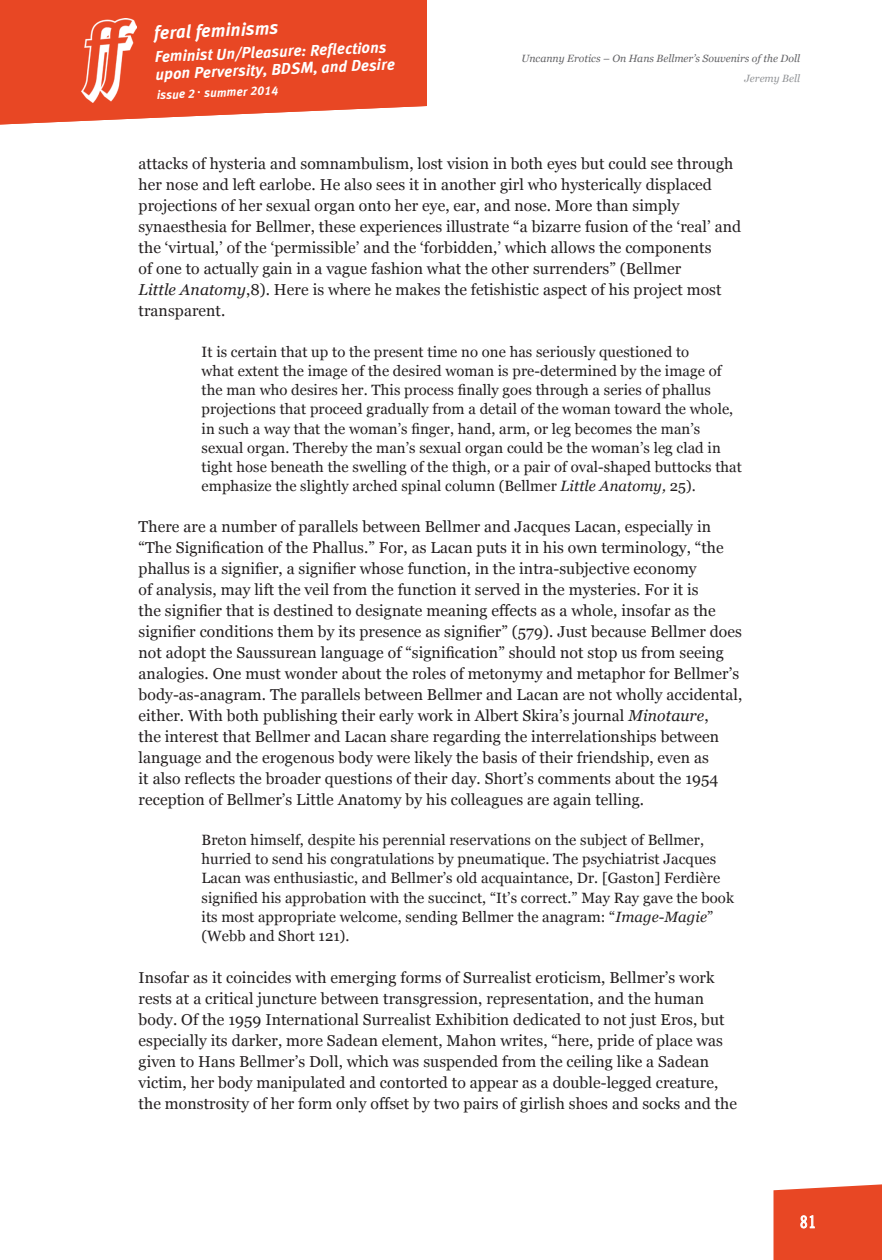
<style>
.page{position:relative;width:882px;height:1260px;background:#fff}
.page>*{position:absolute;margin:0;border:0;box-sizing:border-box;transform-origin:0 0}
.t1{font:italic 18.38px "Meta Bold Lf";color:#fff}
.t2{font:16.62px "Trade Gothic Cond Eighteen";color:#fff}
.Article_-_Text{font:15.75px/21px "Georgia";letter-spacing:.005em;color:#231f20}
.t3{font:italic 15.75px "Meta Bold Lf";color:#fff}
.Article_-_in_text_ci{font:14.88px/19.2px "Georgia";letter-spacing:.005em;color:#231f20}
.t4{font:italic 12.25px "Meta Bold Lf";color:#fff}
.Article_-_Author_Sm{font:italic 10.5px "Georgia";color:#636366}
.Article_-_Author_Sm-2{font:italic 10.5px "Georgia";color:#939598}
.s1{font-style:italic}
</style>
<div class="page">
<div style="left:774px;top:1184px;width:108px;height:76px;background:#e84724"></div>
<svg style="left:0;top:0;width:427px;height:125px;background:#ea593a"></svg>
<p class="t1" style="left:154px;top:22px;width:126px;rotate:-2deg">feral feminisms</p>
<p class="t3" style="left:155px;top:46px;width:233px;rotate:-2deg">Feminist Un/Pleasure: Refl ections</p>
<p class="t3" style="left:155px;top:64px;width:241px;rotate:-2deg">upon Perversity, BDSM, and Desire</p>
<p class="t4" style="left:157px;top:87px;width:123px;rotate:-2deg">issue 2 . summer 2014</p>
<p class="t1" style="left:154px;top:39px;width:126px;rotate:-2deg">feral feminisms</p>
<p class="t3" style="left:154px;top:65px;width:176px;rotate:-2deg">The Politics of Resistance</p>
<p class="t4" style="left:156px;top:83px;width:97px;rotate:-2deg">issue 1 . fall 2013</p>
<p class="Article_-_Author_Sm" style="left:521px;top:51px;width:280px">Uncanny Erotics – On Hans Bellmer’s Souvenirs of the Doll</p>
<p class="Article_-_Author_Sm-2" style="left:744px;top:71px;width:57px">Jeremy Bell</p>
<p class="Article_-_Text" style="left:139px;top:153px;width:604px">attacks of hysteria and somnambulism, lost vision in both eyes but could see through her nose and left earlobe. He also sees it in another girl who hysterically displaced projections of her sexual organ onto her eye, ear, and nose. More than simply synaesthesia for Bellmer, these experiences illustrate “a bizarre fusion of the ‘real’ and the ‘virtual,’ of the ‘permissible’ and the ‘forbidden,’ which allows the components<br>of one to actually gain in a vague fashion what the other surrenders” (Bellmer<br><span class="s1">Little Anatomy</span>,8). Here is where he makes the fetishistic aspect of his project most transparent.</p>
<p class="Article_-_in_text_ci" style="left:202px;top:341px;width:542px">It is certain that up to the present time no one has seriously questioned to<br>what extent the image of the desired woman is pre-determined by the image of the man who desires her. This process finally goes through a series of phallus projections that proceed gradually from a detail of the woman toward the whole, in such a way that the woman’s finger, hand, arm, or leg becomes the man’s sexual organ. Thereby the man’s sexual organ could be the woman’s leg clad in tight hose beneath the swelling of the thigh, or a pair of oval-shaped buttocks that emphasize the slightly arched spinal column (Bellmer <span class="s1">Little Anatomy,</span> 25).</p>
<p class="Article_-_Text" style="left:139px;top:515px;width:605px">There are a number of parallels between Bellmer and Jacques Lacan, especially in “The Signification of the Phallus.” For, as Lacan puts it in his own terminology, “the phallus is a signifier, a signifier whose function, in the intra-subjective economy<br>of analysis, may lift the veil from the function it served in the mysteries. For it is<br>the signifier that is destined to designate meaning effects as a whole, insofar as the signifier conditions them by its presence as signifier” (579). Just because Bellmer does not adopt the Saussurean language of “signification” should not stop us from seeing analogies. One must wonder about the roles of metonymy and metaphor for Bellmer’s body-as-anagram. The parallels between Bellmer and Lacan are not wholly accidental, either. With both publishing their early work in Albert Skira’s journal <span class="s1">Minotaure</span>,<br>the interest that Bellmer and Lacan share regarding the interrelationships between language and the erogenous body were likely the basis of their friendship, even as<br>it also reflects the broader questions of their day. Short’s comments about the 1954 reception of Bellmer’s Little Anatomy by his colleagues are again telling.</p>
<p class="Article_-_in_text_ci" style="left:202px;top:830px;width:534px">Breton himself, despite his perennial reservations on the subject of Bellmer, hurried to send his congratulations by pneumatique. The psychiatrist Jacques Lacan was enthusiastic, and Bellmer’s old acquaintance, Dr. [Gaston] Ferdière signified his approbation with the succinct, “It’s correct.” May Ray gave the book its most appropriate welcome, sending Bellmer the anagram: “<span class="s1">Image-Magie</span>” (Webb and Short 121).</p>
<p class="Article_-_Text" style="left:139px;top:967px;width:600px">Insofar as it coincides with emerging forms of Surrealist eroticism, Bellmer’s work rests at a critical juncture between transgression, representation, and the human body. Of the 1959 International Surrealist Exhibition dedicated to not just Eros, but especially its darker, more Sadean element, Mahon writes, “here, pride of place was given to Hans Bellmer’s Doll, which was suspended from the ceiling like a Sadean victim, her body manipulated and contorted to appear as a double-legged creature, the monstrosity of her form only offset by two pairs of girlish shoes and socks and the</p>
<p class="t2" style="left:800px;top:1212px;width:17px">81</p>
</div>
